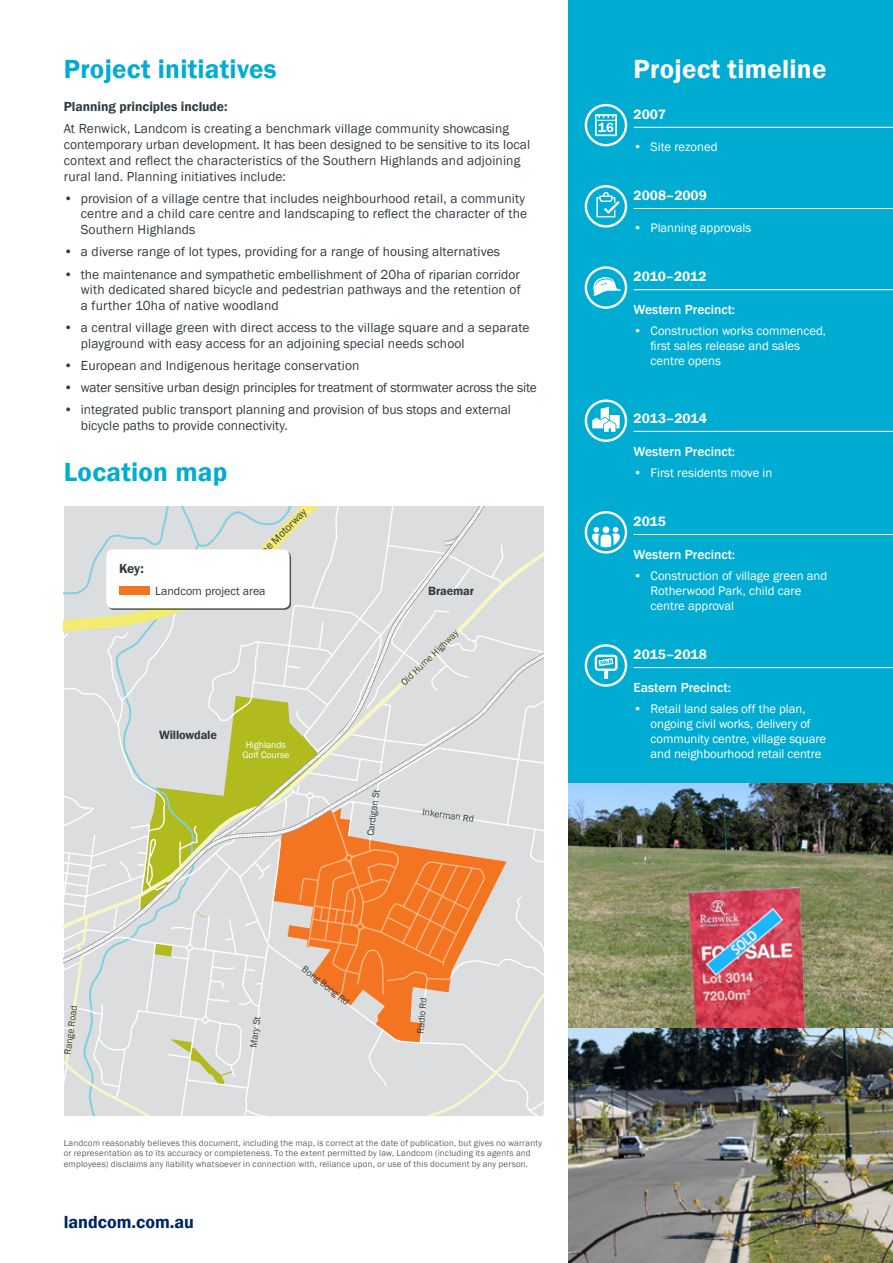
<style>
.page{position:relative;width:893px;height:1263px;background:#fff}
.page>*{position:absolute;margin:0;border:0;box-sizing:border-box;transform-origin:0 0}
.t1{font:600 27px "Franklin Gothic";letter-spacing:.01em;color:#00acd2}
.t2{font:600 27px "Franklin Gothic";letter-spacing:.01em;color:#fff}
.t3{font:600 18px "Franklin Gothic";color:#002561}
.t4{font:600 13.95px "Franklin Gothic";color:#fff}
.t5{font:13.5px/15.8px "Franklin Gothic";letter-spacing:.01em;color:#303c42}
.t6{font:13.5px "Franklin Gothic";letter-spacing:-.01em;color:#303c42}
.t7{font:500 13.5px "Franklin Gothic";color:#fff}
.t8{font:600 13.5px "Franklin Gothic";color:#303c42}
.t9{font:12.75px/15px "Franklin Gothic";color:#fff}
.t10{font:600 12.3px "Franklin Gothic";letter-spacing:-.01em;color:#303c42}
.t11{font:12px "Franklin Gothic";color:#303c42}
.t12{font:10.95px "Franklin Gothic";color:#303c42}
.t13{font:9.6px "Franklin Gothic";color:#303c42}
.t14{font:9.6px/10.2px "Franklin Gothic";color:#fff;text-align:center}
.t15{font:9px/10.5px "Franklin Gothic";letter-spacing:.015em;color:#5e6367}
.s1{font-weight:600}
</style>
<div class="page">
<div style="left:569px;top:0;width:324px;height:1263px;background:#00acd2"></div>
<svg style="left:64px;top:507px;width:479px;height:609px;fill:#dcddde"></svg>
<svg style="left:108px;top:551px;width:183px;height:59px"></svg>
<div style="left:106px;top:549px;width:184px;height:59px;background:#fff;border-radius:6px"></div>
<div style="left:119px;top:586px;width:30px;height:8px;background:#f47521"></div>
<hr style="left:634px;top:127px;width:259px;height:1px;background:#fff">
<hr style="left:634px;top:208px;width:259px;height:1px;background:#fff">
<hr style="left:634px;top:289px;width:259px;height:1px;background:#fff">
<hr style="left:634px;top:431px;width:259px;height:1px;background:#fff">
<hr style="left:634px;top:534px;width:259px;height:1px;background:#fff">
<hr style="left:634px;top:667px;width:259px;height:1px;background:#fff">
<svg style="left:585px;top:104px;width:42px;height:42px"></svg>
<svg style="left:585px;top:185px;width:42px;height:43px"></svg>
<svg style="left:585px;top:266px;width:42px;height:43px"></svg>
<svg style="left:585px;top:399px;width:42px;height:43px"></svg>
<svg style="left:585px;top:511px;width:42px;height:43px"></svg>
<svg style="left:585px;top:644px;width:42px;height:43px"></svg>
<img style="left:569px;top:1027px;width:324px;height:236px">
<img style="left:569px;top:783px;width:324px;height:244px">
<h1 class="t1" style="left:64px;top:53px;width:214px">Project initiatives</h1>
<p class="t8" style="left:64px;top:98px;width:165px">Planning principles include:</p>
<p class="t5" style="left:64px;top:121px;width:468px">At Renwick, Landcom is creating a benchmark village community showcasing contemporary urban development. It has been designed to be sensitive to its local context and reflect the characteristics of the Southern Highlands and adjoining rural land. Planning initiatives include:</p>
<p class="t5" style="left:81px;top:191px;width:448px;text-indent:-17px"><span class="s1">•</span> provision of a village centre that includes neighbourhood retail, a community centre and a child care centre and landscaping to reflect the character of the<br>Southern Highlands</p>
<p class="t5" style="left:64px;top:244px;width:438px"><span class="s1">•</span> a diverse range of lot types, providing for a range of housing alternatives</p>
<p class="t5" style="left:81px;top:266px;width:441px;text-align:justify;text-indent:-17px"><span class="s1">•</span> the maintenance and sympathetic embellishment of 20ha of riparian corridor with dedicated shared bicycle and pedestrian pathways and the retention of a further 10ha of native woodland</p>
<p class="t5" style="left:81px;top:320px;width:450px;text-indent:-17px"><span class="s1">•</span> a central village green with direct access to the village square and a separate playground with easy access for an adjoining special needs school</p>
<p class="t5" style="left:64px;top:358px;width:297px"><span class="s1">•</span> European and Indigenous heritage conservation</p>
<p class="t6" style="left:64px;top:379px;width:475px"><span class="s1">•</span> water sensitive urban design principles for treatment of stormwater across the site</p>
<p class="t5" style="left:81px;top:402px;width:432px;text-indent:-17px"><span class="s1">•</span> integrated public transport planning and provision of bus stops and external bicycle paths to provide connectivity.</p>
<h1 class="t1" style="left:64px;top:456px;width:165px">Location map</h1>
<p class="t8" style="left:119px;top:560px;width:26px">Key:</p>
<p class="t12" style="left:247px;top:558px;width:76px;rotate:-45deg">Hume Motorway</p>
<p class="t11" style="left:155px;top:583px;width:112px">Landcom project area</p>
<p class="t10" style="left:159px;top:727px;width:59px">Willowdale</p>
<p class="t14" style="left:242px;top:740px;width:48px">Highlands<br>Golf Course</p>
<p class="t10" style="left:428px;top:583px;width:47px">Braemar</p>
<p class="t13" style="left:398px;top:679px;width:77px;rotate:-44deg">Old Hume Highway</p>
<p class="t13" style="left:364px;top:835px;width:48px;rotate:-82deg">Cardigan St</p>
<p class="t13" style="left:423px;top:806px;width:53px;rotate:8deg">Inkerman Rd</p>
<p class="t13" style="left:61px;top:1053px;width:51px;rotate:-82deg">Range Road</p>
<p class="t13" style="left:247px;top:1046px;width:33px;rotate:-82deg">Mary St</p>
<p class="t13" style="left:307px;top:963px;width:59px;rotate:38deg">Bong Bong Rd</p>
<p class="t13" style="left:414px;top:1033px;width:38px;rotate:-85deg">Radio Rd</p>
<p class="t15" style="left:64px;top:1138px;width:480px">Landcom reasonably believes this document, including the map, is correct at the date of publication, but gives no warranty or representation as to its accuracy or completeness. To the extent permitted by law, Landcom (including its agents and employees) disclaims any liability whatsoever in connection with, reliance upon, or use of this document by any person.</p>
<p class="t13" style="left:189px;top:1139px;width:51px;rotate:60deg">Range Road</p>
<h2 class="t3" style="left:64px;top:1210px;width:132px">landcom.com.au</h2>
<h1 class="t2" style="left:634px;top:53px;width:194px">Project timeline</h1>
<p class="t4" style="left:634px;top:105px;width:34px">2007</p>
<p class="t9" style="left:634px;top:140px;width:86px"><span class="s1">•</span> Site rezoned</p>
<p class="t4" style="left:634px;top:187px;width:75px">2008–2009</p>
<p class="t9" style="left:634px;top:221px;width:119px"><span class="s1">•</span> Planning approvals</p>
<p class="t4" style="left:634px;top:268px;width:75px">2010–2012</p>
<p class="t7" style="left:634px;top:301px;width:103px">Western Precinct:</p>
<p class="t9" style="left:651px;top:324px;width:177px;text-indent:-17px"><span class="s1">•</span> Construction works commenced, first sales release and sales centre opens</p>
<p class="t4" style="left:634px;top:410px;width:75px">2013–2014</p>
<p class="t7" style="left:634px;top:443px;width:103px">Western Precinct:</p>
<p class="t9" style="left:634px;top:466px;width:140px"><span class="s1">•</span> First residents move in</p>
<p class="t4" style="left:634px;top:513px;width:34px">2015</p>
<p class="t7" style="left:634px;top:546px;width:103px">Western Precinct:</p>
<p class="t9" style="left:651px;top:569px;width:178px;text-indent:-17px"><span class="s1">•</span> Construction of village green and<br>Rotherwood Park, child care centre approval</p>
<p class="t4" style="left:634px;top:646px;width:75px">2015–2018</p>
<p class="t7" style="left:634px;top:679px;width:99px">Eastern Precinct:</p>
<p class="t9" style="left:651px;top:702px;width:177px;text-indent:-17px"><span class="s1">•</span> Retail land sales off the plan, ongoing civil works, delivery of community centre, village square and neighbourhood retail centre</p>
</div>
